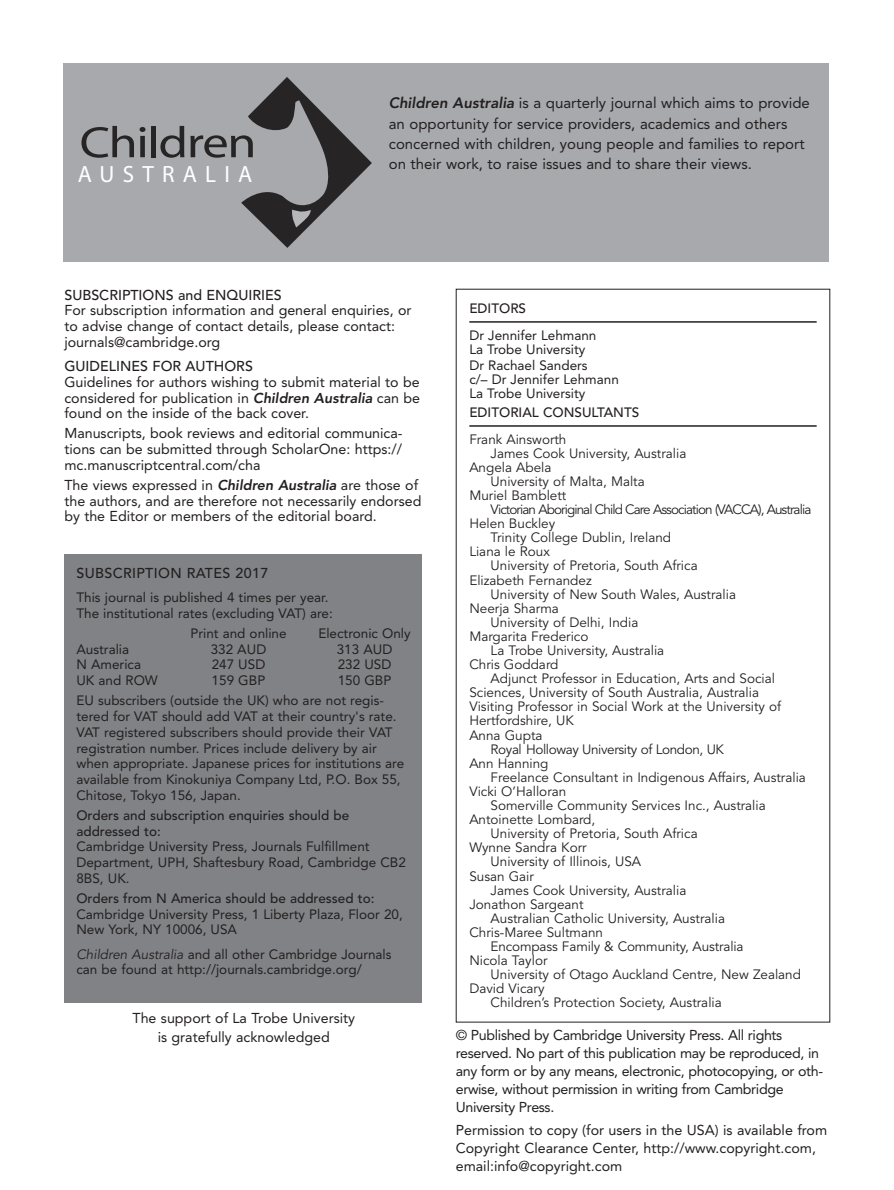
<style>
.page{position:relative;width:894px;height:1190px;background:#fff}
.page>*{position:absolute;margin:0;border:0;box-sizing:border-box;transform-origin:0 0}
.t1{font:23.55px "Myriad";letter-spacing:.355em;color:#fff}
.t2{font:15px/20.2px "Avenir";color:#231f20}
.t3{font:14.25px/15.8px "Avenir";color:#231f20}
.t4{font:14.25px/18px "Avenir";letter-spacing:-.025em;color:#231f20}
.t5{font:500 14.25px "Avenir";color:#231f20}
.t6{font:500 14.25px "Avenir";letter-spacing:.025em;color:#231f20}
.t7{font:13.5px "Avenir";color:#231f20}
.t8{font:13.5px/15.8px "Avenir";color:#231f20}
.t9{font:500 13.5px/15.8px "Avenir";color:#231f20}
.t10{font:13.5px "Avenir";letter-spacing:-.07em;color:#231f20}
.t11{font:13.5px "Avenir";letter-spacing:-.03em;color:#231f20}
.s1{font-weight:800;font-style:italic}
.s2{font-style:italic}
</style>
<div class="page">
<hr style="left:469px;top:321px;width:347px;height:2px;background:#231f20">
<hr style="left:469px;top:425px;width:347px;height:2px;background:#231f20">
<div style="left:64px;top:555px;width:357px;height:448px;background:#808285"></div>
<div style="left:63px;top:63px;width:765px;height:199px;background:#a7a9ac"></div>
<svg style="left:81px;top:126px;width:53px;height:32px"></svg>
<svg style="left:140px;top:127px;width:5px;height:30px"></svg>
<div style="left:151px;top:126px;width:5px;height:31px;background:#272425"></div>
<svg style="left:160px;top:126px;width:24px;height:32px"></svg>
<svg style="left:190px;top:77px;width:182px;height:171px"></svg>
<h1 class="t1" style="left:78px;top:166px;width:176px">AUSTRALIA</h1>
<p class="t2" style="left:389px;top:94px;width:422px"><span class="s1">Children Australia</span> is a quarterly journal which aims to provide an opportunity for service providers, academics and others concerned with children, young people and families to report on their work, to raise issues and to share their views.</p>
<p class="t5" style="left:64px;top:289px;width:219px">SUBSCRIPTIONS and ENQUIRIES</p>
<p class="t3" style="left:64px;top:304px;width:348px">For subscription information and general enquiries, or to advise change of contact details, please contact: journals@cambridge.org</p>
<p class="t5" style="left:64px;top:360px;width:190px">GUIDELINES FOR AUTHORS</p>
<p class="t3" style="left:64px;top:375px;width:357px;text-align:justify">Guidelines for authors wishing to submit material to be considered for publication in <span class="s1">Children Australia</span> can be found on the inside of the back cover.</p>
<p class="t3" style="left:64px;top:427px;width:340px;text-align:justify">Manuscripts, book reviews and editorial communica&shy;tions can be submitted through ScholarOne: https:// mc.manuscriptcentral.com/cha</p>
<p class="t3" style="left:64px;top:478px;width:358px">The views expressed in <span class="s1">Children Australia</span> are those of the authors, and are therefore not necessarily endorsed by the Editor or members of the editorial board.</p>
<p class="t6" style="left:76px;top:567px;width:193px">SUBSCRIPTION RATES 2017</p>
<p class="t8" style="left:76px;top:591px;width:258px">This journal is published 4 times per year.<br>The institutional rates (excluding VAT) are:</p>
<p class="t8" style="left:190px;top:626px;width:98px">Print and online</p>
<p class="t8" style="left:318px;top:626px;width:94px">Electronic Only</p>
<p class="t8" style="left:76px;top:642px;width:54px">Australia</p>
<p class="t8" style="left:211px;top:642px;width:57px">332 AUD</p>
<p class="t8" style="left:337px;top:642px;width:57px">313 AUD</p>
<p class="t8" style="left:76px;top:658px;width:66px">N America</p>
<p class="t8" style="left:212px;top:658px;width:55px">247 USD</p>
<p class="t8" style="left:338px;top:658px;width:55px">232 USD</p>
<p class="t8" style="left:76px;top:674px;width:83px">UK and ROW</p>
<p class="t8" style="left:212px;top:674px;width:55px">159 GBP</p>
<p class="t8" style="left:76px;top:671px;width:316px;line-height:20px;text-indent:261px">150 GBP<br>EU subscribers (outside the UK) who are not regis-</p>
<p class="t8" style="left:76px;top:709px;width:329px">tered for VAT should add VAT at their country's rate.<br>VAT registered subscribers should provide their VAT registration number. Prices include delivery by air when appropriate. Japanese prices for institutions are available from Kinokuniya Company Ltd, P.O. Box 55, Chitose, Tokyo 156, Japan.</p>
<p class="t9" style="left:76px;top:808px;width:274px">Orders and subscription enquiries should be addressed to:</p>
<p class="t8" style="left:76px;top:840px;width:331px">Cambridge University Press, Journals Fulfillment<br>Department, UPH, Shaftesbury Road, Cambridge CB2<br>8BS, UK.</p>
<p class="t9" style="left:76px;top:891px;width:299px">Orders from N America should be addressed to:</p>
<p class="t8" style="left:76px;top:907px;width:328px">Cambridge University Press, 1 Liberty Plaza, Floor 20,<br>New York, NY 10006, USA</p>
<p class="t8" style="left:76px;top:947px;width:317px"><span class="s2">Children Australia</span> and all other Cambridge Journals can be found at http://journals.cambridge.org/</p>
<p class="t3" style="left:132px;top:1009px;width:224px;line-height:19.5px;text-align:center">The support of La Trobe University is gratefully acknowledged</p>
<p class="t9" style="left:469px;top:301px;width:58px">EDITORS</p>
<p class="t8" style="left:469px;top:329px;width:129px;line-height:14.1px">Dr Jennifer Lehmann<br>La Trobe University</p>
<p class="t8" style="left:469px;top:359px;width:151px;line-height:14.1px">Dr Rachael Sanders<br>c/– Dr Jennifer Lehmann<br>La Trobe University</p>
<p class="t9" style="left:469px;top:405px;width:171px">EDITORIAL CONSULTANTS</p>
<p class="t7" style="left:469px;top:433px;width:99px">Frank Ainsworth</p>
<p class="t7" style="left:490px;top:447px;width:197px">James Cook University, Australia</p>
<p class="t7" style="left:469px;top:461px;width:84px">Angela Abela</p>
<p class="t7" style="left:490px;top:475px;width:156px">University of Malta, Malta</p>
<p class="t7" style="left:469px;top:489px;width:99px">Muriel Bamblett</p>
<p class="t10" style="left:490px;top:504px;width:322px">Victorian Aboriginal Child Care Association (VACCA), Australia</p>
<p class="t7" style="left:469px;top:518px;width:87px">Helen Buckley</p>
<p class="t7" style="left:490px;top:532px;width:182px">Trinity College Dublin, Ireland</p>
<p class="t7" style="left:469px;top:546px;width:82px">Liana le Roux</p>
<p class="t7" style="left:490px;top:560px;width:208px">University of Pretoria, South Africa</p>
<p class="t7" style="left:469px;top:574px;width:124px">Elizabeth Fernandez</p>
<p class="t7" style="left:490px;top:588px;width:247px">University of New South Wales, Australia</p>
<p class="t7" style="left:469px;top:602px;width:91px">Neerja Sharma</p>
<p class="t7" style="left:490px;top:616px;width:149px">University of Delhi, India</p>
<p class="t7" style="left:469px;top:630px;width:121px">Margarita Frederico</p>
<p class="t7" style="left:490px;top:644px;width:175px">La Trobe University, Australia</p>
<p class="t7" style="left:469px;top:659px;width:91px">Chris Goddard</p>
<p class="t7" style="left:490px;top:673px;width:286px">Adjunct Professor in Education, Arts and Social</p>
<p class="t7" style="left:469px;top:687px;width:291px">Sciences, University of South Australia, Australia</p>
<p class="t7" style="left:469px;top:701px;width:313px">Visiting Professor in Social Work at the University of</p>
<p class="t7" style="left:469px;top:715px;width:106px">Hertfordshire, UK</p>
<p class="t7" style="left:469px;top:729px;width:75px">Anna Gupta</p>
<p class="t11" style="left:490px;top:743px;width:235px">Royal Holloway University of London, UK</p>
<p class="t7" style="left:469px;top:757px;width:81px">Ann Hanning</p>
<p class="t7" style="left:490px;top:771px;width:317px">Freelance Consultant in Indigenous Affairs, Australia</p>
<p class="t7" style="left:469px;top:785px;width:98px">Vicki O’Halloran</p>
<p class="t7" style="left:490px;top:799px;width:277px">Somerville Community Services Inc., Australia</p>
<p class="t7" style="left:469px;top:814px;width:127px">Antoinette Lombard,</p>
<p class="t7" style="left:490px;top:828px;width:208px">University of Pretoria, South Africa</p>
<p class="t7" style="left:469px;top:842px;width:119px">Wynne Sandra Korr</p>
<p class="t7" style="left:490px;top:856px;width:152px">University of Illinois, USA</p>
<p class="t7" style="left:469px;top:870px;width:66px">Susan Gair</p>
<p class="t7" style="left:490px;top:884px;width:197px">James Cook University, Australia</p>
<p class="t7" style="left:469px;top:898px;width:116px">Jonathon Sargeant</p>
<p class="t7" style="left:490px;top:912px;width:236px">Australian Catholic University, Australia</p>
<p class="t7" style="left:469px;top:926px;width:135px">Chris-Maree Sultmann</p>
<p class="t7" style="left:490px;top:940px;width:254px">Encompass Family &amp; Community, Australia</p>
<p class="t7" style="left:469px;top:955px;width:80px">Nicola Taylor</p>
<p class="t7" style="left:490px;top:969px;width:312px">University of Otago Auckland Centre, New Zealand</p>
<p class="t7" style="left:469px;top:983px;width:77px">David Vicary</p>
<p class="t7" style="left:490px;top:997px;width:233px">Children’s Protection Society, Australia</p>
<p class="t4" style="left:456px;top:1027px;width:369px">© Published by Cambridge University Press. All rights reserved. No part of this publication may be reproduced, in any form or by any means, electronic, photocopying, or oth&shy;erwise, without permission in writing from Cambridge University Press.</p>
<p class="t3" style="left:456px;top:1122px;width:373px;line-height:18px">Permission to copy (for users in the USA) is available from<br>Copyright Clearance Center, http://www.copyright.com, email:info@copyright.com</p>
</div>
